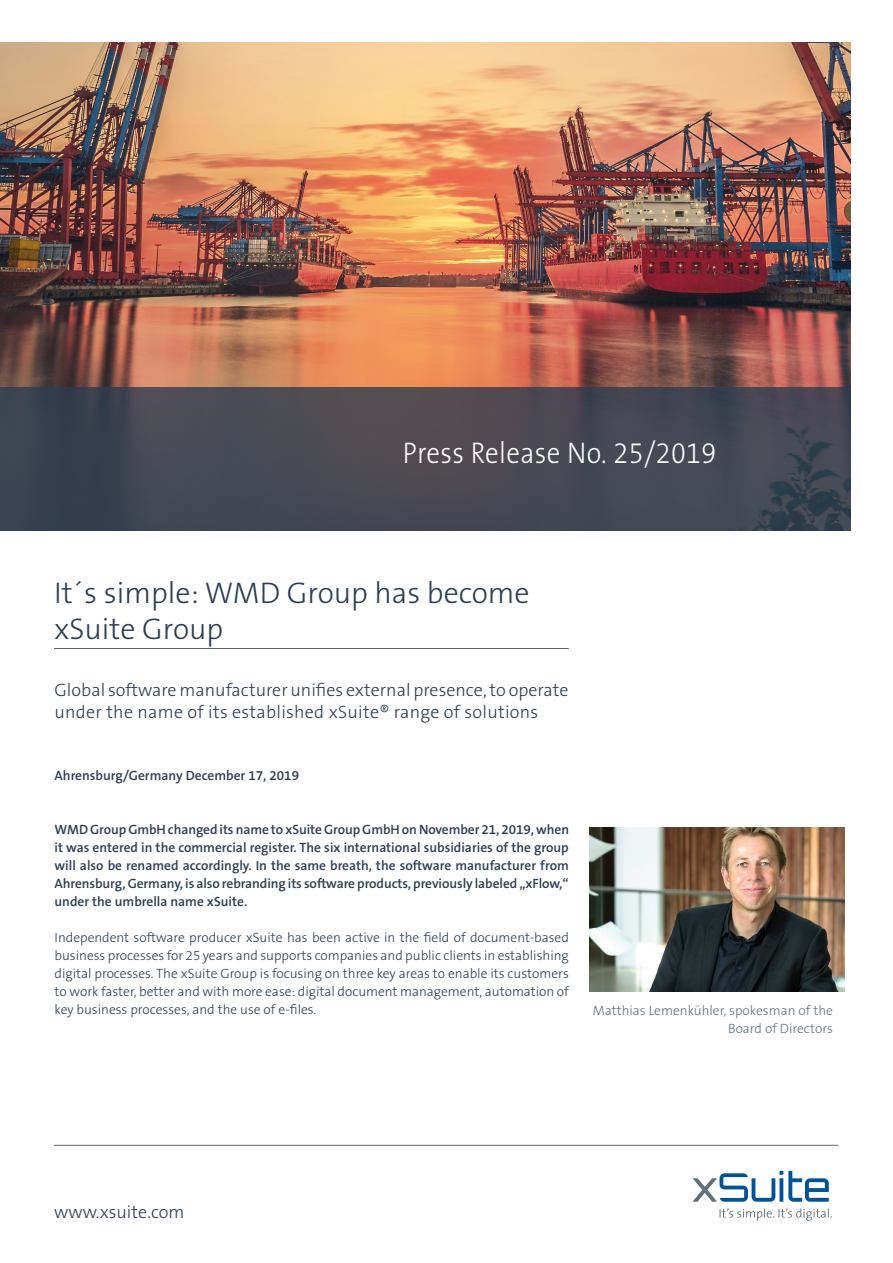
<style>
.page{position:relative;width:893px;height:1263px;background:#fff}
.page>*{position:absolute;margin:0;border:0;box-sizing:border-box;transform-origin:0 0}
.t1{font:300 30px/36px "The Sans B W3";color:#2e3d50}
.t2{font:300 30px "The Sans B W3";letter-spacing:.015em;color:#fff;scale:.9 1}
.t3{font:300 18px/22.5px "The Sans B W3";color:#2e3d50}
.t4{font:600 13.5px/18px "The Sans B W6";color:#2e3d50;text-align:justify}
.t5{font:300 13.5px/18px "The Sans B W3";color:#2e3d50;text-align:justify}
.t6{font:300 13.5px/18px "The Sans B W3";color:#627179;text-align:right}
</style>
<div class="page">
<img style="left:0;top:42px;width:850px;height:346px">
<svg style="left:0;top:388px;width:850px;height:143px;background:#444751"></svg>
<hr style="left:54px;top:648px;width:515px;height:1px;background:#343d49">
<svg style="left:692px;top:1171px;width:137px;height:31px"></svg>
<svg style="left:720px;top:1208px;width:112px;height:13px"></svg>
<hr style="left:54px;top:1145px;width:784px;height:1px;background:#343d49">
<img style="left:589px;top:827px;width:255px;height:164px">
<p class="t2" style="left:403px;top:433px;width:350px">Press Release No. 25/2019</p>
<p class="t1" style="left:54px;top:575px;width:477px">It´s simple: WMD Group has become xSuite Group</p>
<p class="t3" style="left:55px;top:679px;width:515px">Global software manufacturer unifies external presence, to operate under the name of its established xSuite® range of solutions</p>
<p class="t4" style="left:55px;top:766px;width:246px">Ahrensburg/Germany December 17, 2019</p>
<p class="t4" style="left:55px;top:820px;width:516px">WMD Group GmbH changed its name to xSuite Group GmbH on November 21, 2019, when it was entered in the commercial register. The six international subsidiaries of the group will also be renamed accordingly. In the same breath, the software manufacturer from Ahrensburg, Germany, is also rebranding its software products, previously labeled „xFlow,“ under the umbrella name xSuite.</p>
<p class="t5" style="left:55px;top:928px;width:516px">Independent software producer xSuite has been active in the field of document-based business processes for 25 years and supports companies and public clients in establishing digital processes. The xSuite Group is focusing on three key areas to enable its customers to work faster, better and with more ease: digital document management, automation of key business processes, and the use of e-files.</p>
<p class="t6" style="left:593px;top:1001px;width:242px">Matthias Lemenkühler, spokesman of the<br>Board of Directors</p>
<p class="t3" style="left:54px;top:1201px;width:132px">www.xsuite.com</p>
</div>
